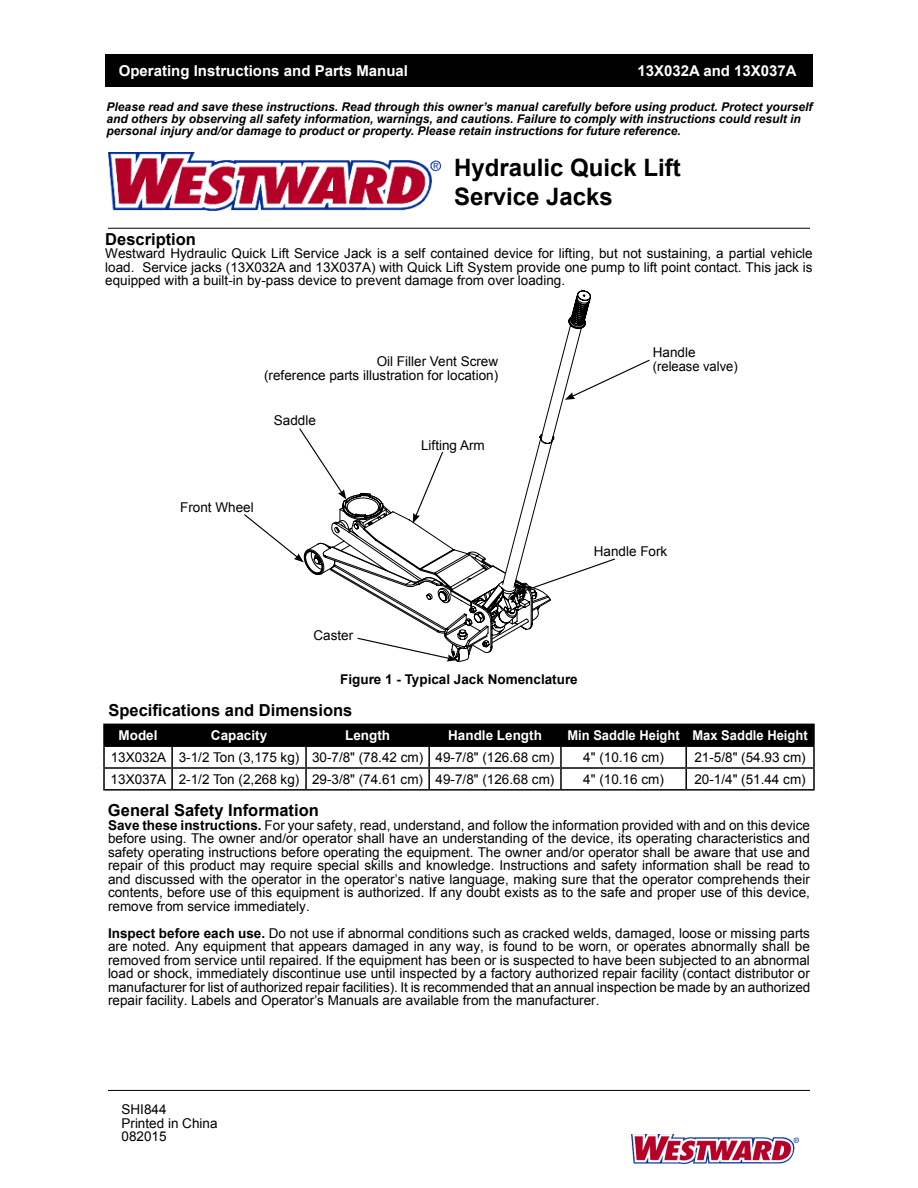
<style>
.page{position:relative;width:918px;height:1188px;background:#fff}
.page>*{position:absolute;margin:0;border:0;box-sizing:border-box;transform-origin:0 0}
.t1{font:700 24px/28.5px "Arial";color:#000}
.t2{font:700 16.5px "Arial";color:#000}
.t3{font:700 15px "Arial";color:#fff}
.t4{font:13.5px/13.5px "Arial";color:#000;text-align:justify}
.t5{font:700 13.5px "Arial";color:#000}
.t6{font:700 13.5px "Arial";color:#fff}
.t7{font:700 13.5px "Arial";color:#fff;scale:.96 1}
.t8{font:italic 700 12px/12px "Arial";color:#000}
.s1{font-weight:700}
</style>
<div class="page">
<img style="left:632px;top:1134px;width:166px;height:29px">
<div style="left:105px;top:54px;width:708px;height:32px;background:#000"></div>
<img style="left:108px;top:152px;width:333px;height:59px">
<hr style="left:108px;top:228px;width:702px;height:1px;background:#000">
<hr style="left:108px;top:1090px;width:702px;height:1px;background:#000">
<svg style="left:543px;top:290px;width:48px;height:137px"></svg>
<svg style="left:565px;top:359px;width:85px;height:41px"></svg>
<svg style="left:244px;top:427px;width:371px;height:235px"></svg>
<div style="left:105px;top:725px;width:708px;height:20px;background:#000"></div>
<hr style="left:103px;top:724px;width:69px;height:1px;background:#000">
<hr style="left:103px;top:725px;width:2px;height:20px;background:#000">
<hr style="left:172px;top:724px;width:134px;height:1px;background:#000">
<hr style="left:171px;top:725px;width:2px;height:20px;background:#000">
<hr style="left:306px;top:724px;width:123px;height:1px;background:#000">
<hr style="left:305px;top:725px;width:2px;height:20px;background:#000">
<hr style="left:429px;top:724px;width:132px;height:1px;background:#000">
<hr style="left:428px;top:725px;width:2px;height:20px;background:#000">
<hr style="left:561px;top:724px;width:125px;height:1px;background:#000">
<hr style="left:560px;top:725px;width:2px;height:20px;background:#000">
<hr style="left:686px;top:724px;width:129px;height:1px;background:#000">
<hr style="left:685px;top:725px;width:2px;height:20px;background:#000">
<hr style="left:813px;top:725px;width:2px;height:20px;background:#000">
<hr style="left:103px;top:745px;width:69px;height:2px;background:#000">
<hr style="left:103px;top:747px;width:2px;height:20px;background:#000">
<hr style="left:172px;top:745px;width:134px;height:2px;background:#000">
<hr style="left:171px;top:747px;width:2px;height:20px;background:#000">
<hr style="left:306px;top:745px;width:123px;height:2px;background:#000">
<hr style="left:305px;top:747px;width:2px;height:20px;background:#000">
<hr style="left:429px;top:745px;width:132px;height:2px;background:#000">
<hr style="left:428px;top:747px;width:2px;height:20px;background:#000">
<hr style="left:561px;top:745px;width:125px;height:2px;background:#000">
<hr style="left:560px;top:747px;width:2px;height:20px;background:#000">
<hr style="left:686px;top:745px;width:129px;height:2px;background:#000">
<hr style="left:685px;top:747px;width:2px;height:20px;background:#000">
<hr style="left:813px;top:747px;width:2px;height:20px;background:#000">
<hr style="left:103px;top:767px;width:69px;height:2px;background:#000">
<hr style="left:103px;top:769px;width:2px;height:20px;background:#000">
<hr style="left:172px;top:767px;width:134px;height:2px;background:#000">
<hr style="left:171px;top:769px;width:2px;height:20px;background:#000">
<hr style="left:306px;top:767px;width:123px;height:2px;background:#000">
<hr style="left:305px;top:769px;width:2px;height:20px;background:#000">
<hr style="left:429px;top:767px;width:132px;height:2px;background:#000">
<hr style="left:428px;top:769px;width:2px;height:20px;background:#000">
<hr style="left:561px;top:767px;width:125px;height:2px;background:#000">
<hr style="left:560px;top:769px;width:2px;height:20px;background:#000">
<hr style="left:686px;top:767px;width:129px;height:2px;background:#000">
<hr style="left:685px;top:769px;width:2px;height:20px;background:#000">
<hr style="left:813px;top:769px;width:2px;height:20px;background:#000">
<hr style="left:103px;top:789px;width:69px;height:2px;background:#000">
<hr style="left:172px;top:789px;width:134px;height:2px;background:#000">
<hr style="left:306px;top:789px;width:123px;height:2px;background:#000">
<hr style="left:429px;top:789px;width:132px;height:2px;background:#000">
<hr style="left:561px;top:789px;width:125px;height:2px;background:#000">
<hr style="left:686px;top:789px;width:129px;height:2px;background:#000">
<p class="t3" style="left:119px;top:60px;width:291px">Operating Instructions and Parts Manual</p>
<p class="t3" style="left:637px;top:60px;width:161px">13X032A and 13X037A</p>
<p class="t8" style="left:107px;top:101px;width:707px">Please read and save these instructions. Read through this owner’s manual carefully before using product. Protect yourself and others by observing all safety information, warnings, and cautions. Failure to comply with instructions could result in personal injury and/or damage to product or property. Please retain instructions for future reference.</p>
<h1 class="t1" style="left:454px;top:155px;width:228px">Hydraulic Quick Lift<br>Service Jacks</h1>
<p class="t2" style="left:105px;top:228px;width:92px">Description</p>
<p class="t4" style="left:105px;top:247px;width:709px">Westward Hydraulic Quick Lift Service Jack is a self contained device for lifting, but not sustaining, a partial vehicle load. Service jacks (13X032A and 13X037A) with Quick Lift System provide one pump to lift point contact. This jack is equipped with a built-in by-pass device to prevent damage from over loading.</p>
<p class="t4" style="left:264px;top:355px;width:236px;text-align:right">Oil Filler Vent Screw<br>(reference parts illustration for location)</p>
<p class="t4" style="left:653px;top:346px;width:86px">Handle (release valve)</p>
<p class="t4" style="left:274px;top:414px;width:44px">Saddle</p>
<p class="t4" style="left:421px;top:439px;width:65px">Lifting Arm</p>
<p class="t4" style="left:180px;top:501px;width:75px">Front Wheel</p>
<p class="t4" style="left:594px;top:545px;width:75px">Handle Fork</p>
<p class="t4" style="left:313px;top:628px;width:41px">Caster</p>
<p class="t5" style="left:340px;top:670px;width:239px">Figure 1 - Typical Jack Nomenclature</p>
<p class="t2" style="left:108px;top:699px;width:245px">Specifications and Dimensions</p>
<p class="t6" style="left:119px;top:726px;width:41px">Model</p>
<p class="t6" style="left:211px;top:726px;width:58px">Capacity</p>
<p class="t6" style="left:345px;top:726px;width:46px">Length</p>
<p class="t6" style="left:448px;top:726px;width:95px">Handle Length</p>
<p class="t7" style="left:567px;top:726px;width:252px">Min Saddle Height Max Saddle Height</p>
<p class="t4" style="left:111px;top:751px;width:445px">13X032A 3-1/2 Ton (3,175 kg) 30-7/8" (78.42 cm) 49-7/8" (126.68 cm)</p>
<p class="t4" style="left:583px;top:751px;width:82px">4" (10.16 cm)</p>
<p class="t4" style="left:694px;top:751px;width:113px">21-5/8" (54.93 cm)</p>
<p class="t4" style="left:111px;top:772px;width:445px">13X037A 2-1/2 Ton (2,268 kg) 29-3/8" (74.61 cm) 49-7/8" (126.68 cm)</p>
<p class="t4" style="left:583px;top:772px;width:82px">4" (10.16 cm)</p>
<p class="t4" style="left:694px;top:772px;width:113px">20-1/4" (51.44 cm)</p>
<p class="t2" style="left:108px;top:799px;width:212px">General Safety Information</p>
<p class="t4" style="left:108px;top:818px;width:704px"><span class="s1">Save these instructions.</span> For your safety, read, understand, and follow the information provided with and on this device before using. The owner and/or operator shall have an understanding of the device, its operating characteristics and safety operating instructions before operating the equipment. The owner and/or operator shall be aware that use and repair of this product may require special skills and knowledge. Instructions and safety information shall be read to and discussed with the operator in the operator’s native language, making sure that the operator comprehends their contents, before use of this equipment is authorized. If any doubt exists as to the safe and proper use of this device, remove from service immediately.</p>
<p class="t4" style="left:108px;top:926px;width:704px"><span class="s1">Inspect before each use.</span> Do not use if abnormal conditions such as cracked welds, damaged, loose or missing parts are noted. Any equipment that appears damaged in any way, is found to be worn, or operates abnormally shall be removed from service until repaired. If the equipment has been or is suspected to have been subjected to an abnormal load or shock, immediately discontinue use until inspected by a factory authorized repair facility (contact distributor or manufacturer for list of authorized repair facilities). It is recommended that an annual inspection be made by an authorized repair facility. Labels and Operator’s Manuals are available from the manufacturer.</p>
<p class="t4" style="left:122px;top:1103px;width:98px;text-align:left">SHI844<br>Printed in China<br>082015</p>
</div>
